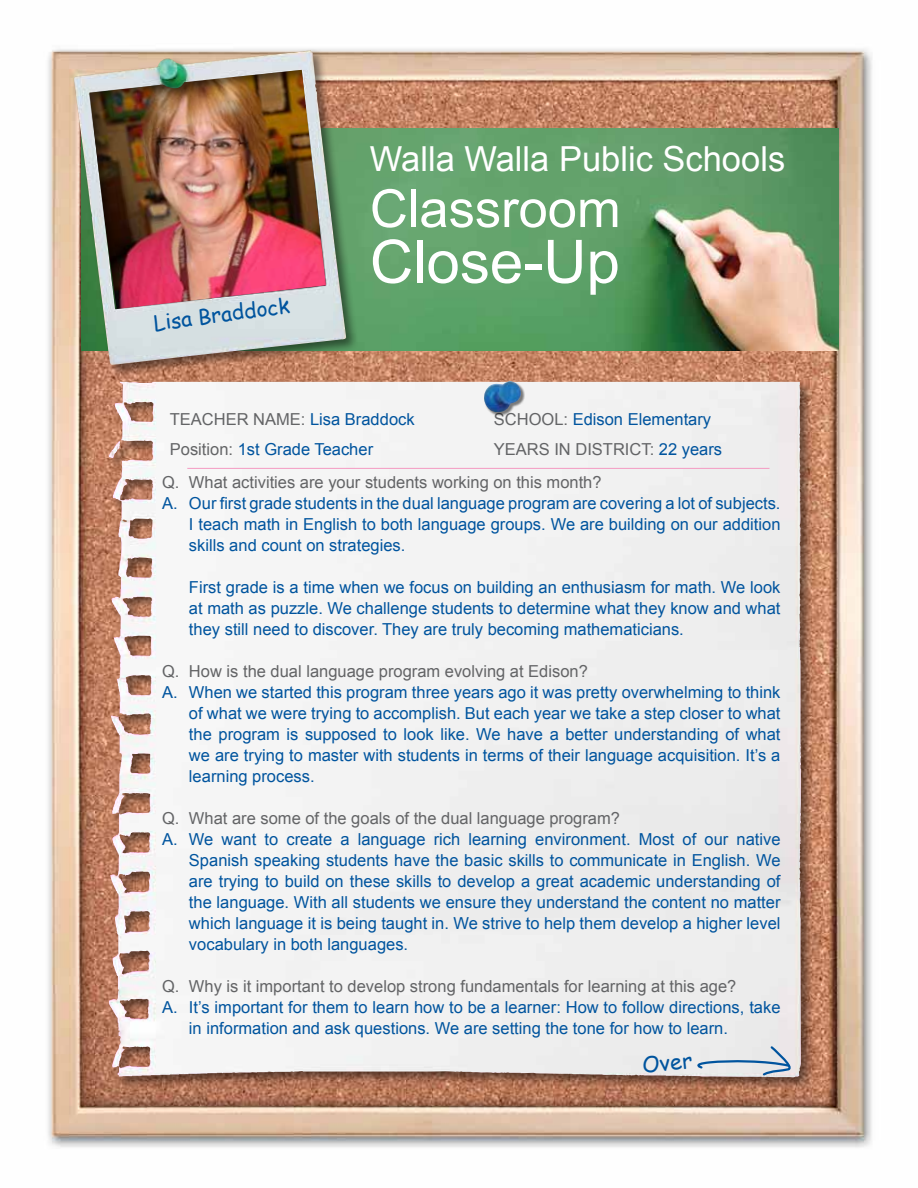
<style>
.page{position:relative;width:918px;height:1188px;background:#fff}
.page>*{position:absolute;margin:0;border:0;box-sizing:border-box;transform-origin:0 0}
.t1{font:60px "Arial";color:#fff}
.t2{font:52.5px "Arial";color:#fff}
.t3{font:34.5px "Arial";color:#fff}
.t4{font:21.75px "Comic Sans MS";color:#00549e}
.t5{font:21px "Comic Sans MS";color:#00549e}
.t6{font:16.5px/21px "Arial";color:#00549e;text-align:justify}
.t7{font:16.5px/33.3px "Arial";color:#636466}
.s1{color:#00549e}
.s2{color:#636466}
</style>
<div class="page">
<img style="left:48px;top:49px;width:824px;height:1099px">
<img style="left:358px;top:129px;width:481px;height:221px">
<div style="left:70px;top:48px;width:288px;height:330px;background:#000;opacity:.5"></div>
<img style="left:73px;top:51px;width:274px;height:314px">
<div style="left:106px;top:379px;width:708px;height:712px;background:#000;opacity:.5"></div>
<img style="left:113px;top:382px;width:40px;height:216px">
<hr style="left:187px;top:468px;width:583px;height:1px;background:#f49ac2">
<svg style="left:691px;top:1045px;width:104px;height:32px"></svg>
<div style="left:484px;top:381px;width:41px;height:35px;background:#000;opacity:.5"></div>
<img style="left:483px;top:381px;width:38px;height:34px">
<p class="t5" style="left:152px;top:308px;width:138px;rotate:-8deg">Lisa Braddock</p>
<h3 class="t3" style="left:370px;top:137px;width:417px">Walla Walla Public Schools</h3>
<h2 class="t2" style="left:370px;top:174px;width:252px">Classroom</h2>
<h1 class="t1" style="left:370px;top:222px;width:252px">Close-Up</h1>
<p class="t7" style="left:170px;top:403px;width:246px">TEACHER NAME: <span class="s1">Lisa Braddock</span></p>
<p class="t6" style="left:494px;top:409px;width:219px"><span class="s2">SCHOOL:</span> Edison Elementary</p>
<p class="t6" style="left:170px;top:439px;width:205px"><span class="s2">Position:</span> 1st Grade Teacher</p>
<p class="t7" style="left:162px;top:433px;width:562px;text-indent:332px">YEARS IN DISTRICT: <span class="s1">22 years<br></span>Q. What activities are your students working on this month?</p>
<p class="t6" style="left:189px;top:493px;width:593px;text-indent:-27px">A. Our first grade students in the dual language program are covering a lot of subjects.<br>I teach math in English to both language groups. We are building on our addition skills and count on strategies.</p>
<p class="t6" style="left:189px;top:577px;width:593px">First grade is a time when we focus on building an enthusiasm for math. We look at math as puzzle. We challenge students to determine what they know and what they still need to discover. They are truly becoming mathematicians.</p>
<p class="t7" style="left:162px;top:655px;width:427px">Q. How is the dual language program evolving at Edison?</p>
<p class="t6" style="left:189px;top:682px;width:593px;text-indent:-27px">A. When we started this program three years ago it was pretty overwhelming to think of what we were trying to accomplish. But each year we take a step closer to what the program is supposed to look like. We have a better understanding of what we are trying to master with students in terms of their language acquisition. It’s a learning process.</p>
<p class="t7" style="left:162px;top:802px;width:460px">Q. What are some of the goals of the dual language program?</p>
<p class="t6" style="left:189px;top:829px;width:593px;text-indent:-27px">A. We want to create a language rich learning environment. Most of our native Spanish speaking students have the basic skills to communicate in English. We are trying to build on these skills to develop a great academic understanding of the language. With all students we ensure they understand the content no matter which language it is being taught in. We strive to help them develop a higher level vocabulary in both languages.</p>
<p class="t7" style="left:162px;top:970px;width:576px">Q. Why is it important to develop strong fundamentals for learning at this age?</p>
<p class="t6" style="left:189px;top:997px;width:593px;text-indent:-27px">A. It’s important for them to learn how to be a learner: How to follow directions, take in information and ask questions. We are setting the tone for how to learn.</p>
<h3 class="t4" style="left:641px;top:1049px;width:52px;rotate:-6deg">Over</h3>
</div>
